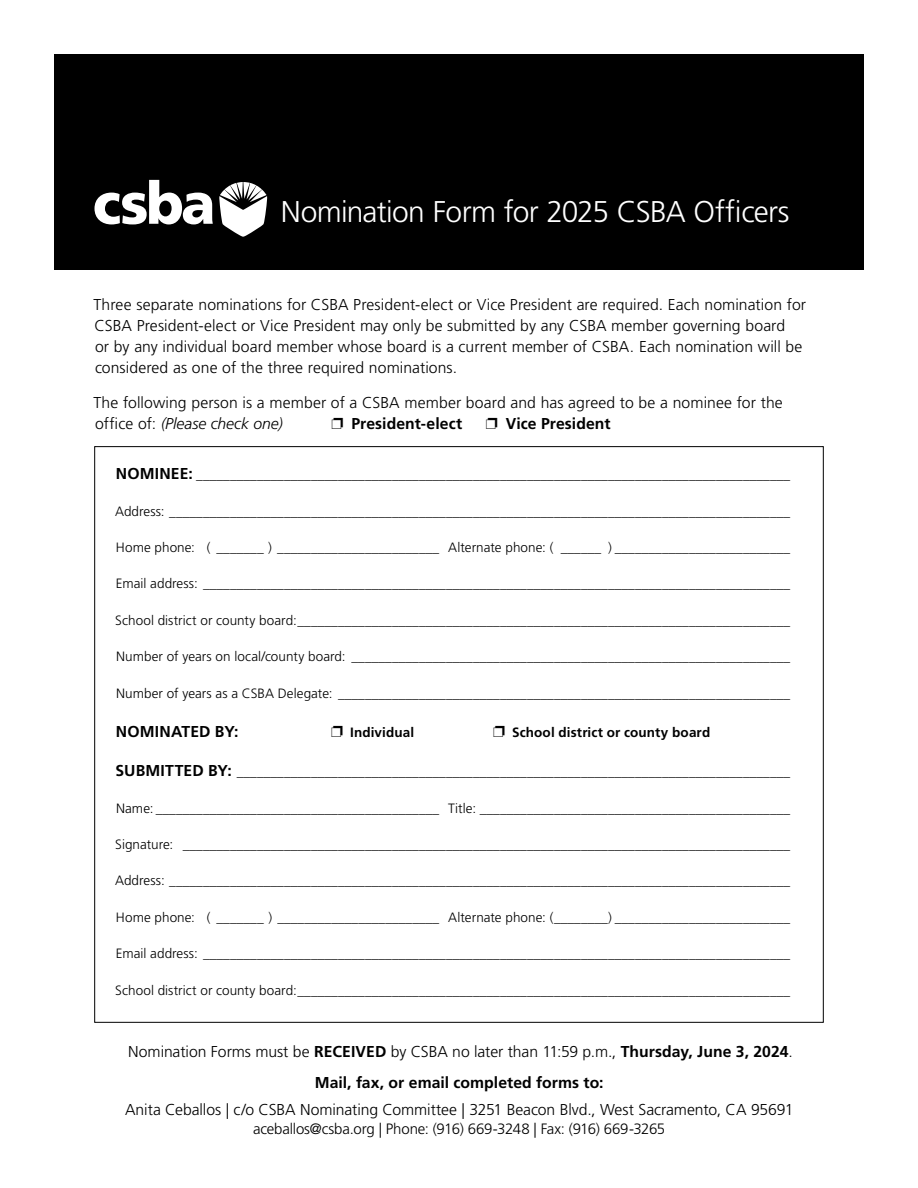
<style>
.page{position:relative;width:918px;height:1188px;background:#fff}
.page>*{position:absolute;margin:0;border:0;box-sizing:border-box;transform-origin:0 0}
.t1{font:300 30px "Frutiger LT Std";letter-spacing:-.025em;color:#fff}
.t2{font:300 15.75px/21px "Frutiger LT Std";letter-spacing:.005em;color:#000}
.t3{font:700 15.75px/31.8px "Frutiger LT Std";letter-spacing:.005em;color:#000;text-align:center}
.t4{font:300 15px "Frutiger LT Std";letter-spacing:-.01em;color:#000}
.t5{font:300 13.5px "Frutiger LT Std";letter-spacing:.005em;color:#000}
.t6{font:700 13.5px "Frutiger LT Std";letter-spacing:.01em;color:#000}
.s1{font-style:italic}
.s2{font-weight:700;font-size:15.75px}
.s3{font-size:15.75px}
.s4{font-weight:300}
</style>
<div class="page">
<div style="left:54px;top:54px;width:810px;height:216px;background:#000"></div>
<svg style="left:95px;top:180px;width:118px;height:44px"></svg>
<svg style="left:219px;top:182px;width:48px;height:55px"></svg>
<h1 class="t1" style="left:281px;top:195px;width:510px">Nomination Form for 2025 CSBA Officers</h1>
<p class="t2" style="left:94px;top:295px;width:714px">Three separate nominations for CSBA President-elect or Vice President are required. Each nomination for CSBA President-elect or Vice President may only be submitted by any CSBA member governing board<br>or by any individual board member whose board is a current member of CSBA. Each nomination will be considered as one of the three required nominations.</p>
<p class="t2" style="left:94px;top:392px;width:691px">The following person is a member of a CSBA member board and has agreed to be a nominee for the office of: <span class="s1">(Please check one)</span></p>
<p class="t3" style="left:332px;top:408px;width:132px">❐ President-elect</p>
<p class="t3" style="left:486px;top:408px;width:126px">❐ Vice President</p>
<p class="t5" style="left:116px;top:467px;width:676px"><span class="s2">NOMINEE:</span> ________________________________________________________________________________________</p>
<p class="t5" style="left:115px;top:503px;width:677px">Address: ____________________________________________________________________________________________</p>
<p class="t5" style="left:116px;top:540px;width:676px">Home phone: ( _______ ) ________________________ Alternate phone: ( ______ ) __________________________</p>
<p class="t5" style="left:116px;top:576px;width:676px">Email address: _______________________________________________________________________________________</p>
<p class="t5" style="left:115px;top:613px;width:677px">School district or county board:_________________________________________________________________________</p>
<p class="t5" style="left:116px;top:649px;width:676px">Number of years on local/county board: _________________________________________________________________</p>
<p class="t5" style="left:116px;top:685px;width:676px">Number of years as a CSBA Delegate: ___________________________________________________________________</p>
<p class="t3" style="left:116px;top:716px;width:124px">NOMINATED BY:</p>
<p class="t6" style="left:331px;top:724px;width:84px">❐ Individual</p>
<p class="t6" style="left:493px;top:724px;width:219px">❐ School district or county board</p>
<p class="t6" style="left:116px;top:763px;width:676px"><span class="s3">SUBMITTED BY:</span> __________________________________________________________________________________</p>
<p class="t5" style="left:116px;top:800px;width:676px">Name: __________________________________________ Title: ______________________________________________</p>
<p class="t5" style="left:115px;top:837px;width:677px">Signature: __________________________________________________________________________________________</p>
<p class="t5" style="left:115px;top:873px;width:677px">Address: ____________________________________________________________________________________________</p>
<p class="t5" style="left:116px;top:910px;width:676px">Home phone: ( _______ ) ________________________ Alternate phone: (________) __________________________</p>
<p class="t5" style="left:116px;top:946px;width:676px">Email address: _______________________________________________________________________________________</p>
<p class="t5" style="left:115px;top:982px;width:677px">School district or county board:_________________________________________________________________________</p>
<p class="t3" style="left:128px;top:1035px;width:666px"><span class="s4">Nomination Forms must be</span> RECEIVED <span class="s4">by CSBA no later than 11:59 p.m.,</span> Thursday, June 3, 2024<span class="s4">.<br></span>Mail, fax, or email completed forms to:</p>
<p class="t2" style="left:125px;top:1099px;width:670px">Anita Ceballos | c/o CSBA Nominating Committee | 3251 Beacon Blvd., West Sacramento, CA 95691</p>
<p class="t4" style="left:253px;top:1121px;width:414px">aceballos@csba.org | Phone: (916) 669-3248 | Fax: (916) 669-3265</p>
</div>
